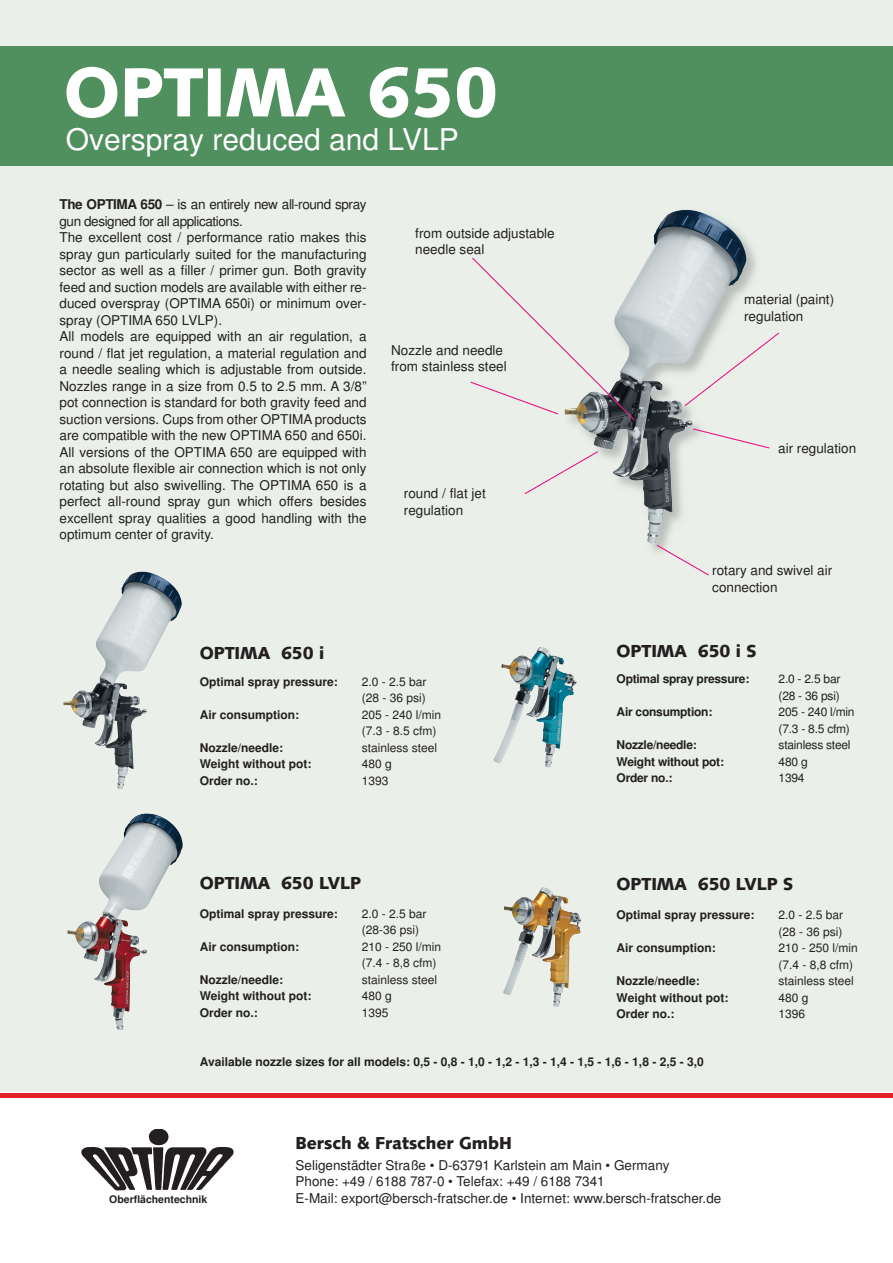
<style>
.page{position:relative;width:893px;height:1263px;background:#fff}
.page>*{position:absolute;margin:0;border:0;box-sizing:border-box;transform-origin:0 0}
.t1{font:72px "S840 Sans Heavy Regular";color:#fff}
.t2{font:30px "Sans";color:#fff}
.t3{font:18px "S840 Sans Heavy Regular";color:#231f20}
.t4{font:13.5px/16.5px "Sans";color:#231f20}
.t5{font:700 12px "Sans";color:#231f20}
.t6{font:12px/16.5px "Sans";color:#231f20}
.t7{font:700 12px "Sans";letter-spacing:-.02em;color:#231f20}
.t8{font:12px/16.5px "Sans";letter-spacing:-.02em;color:#231f20}
.t9{font:700 10.5px "Sans";color:#231f20}
.s1{font-weight:700}
</style>
<div class="page">
<div style="left:0;top:0;width:893px;height:1092px;background:#eaefe9"></div>
<hr style="left:0;top:1093px;width:893px;height:4px;background:#e62129">
<div style="left:0;top:47px;width:893px;height:119px;background:#508f5e"></div>
<img style="left:570px;top:242px;width:186px;height:310px">
<img style="left:614px;top:209px;width:133px;height:315px">
<svg style="left:693px;top:428px;width:76px;height:20px"></svg>
<svg style="left:685px;top:332px;width:94px;height:74px"></svg>
<svg style="left:657px;top:545px;width:52px;height:30px"></svg>
<svg style="left:471px;top:258px;width:164px;height:163px"></svg>
<img style="left:96px;top:571px;width:86px;height:213px">
<img style="left:493px;top:647px;width:84px;height:115px">
<img style="left:98px;top:813px;width:85px;height:204px">
<img style="left:504px;top:887px;width:77px;height:120px">
<img style="left:81px;top:1129px;width:153px;height:62px">
<svg style="left:525px;top:451px;width:73px;height:43px"></svg>
<h1 class="t1" style="left:64px;top:65px;width:436px">OPTIMA 650</h1>
<h2 class="t2" style="left:66px;top:128px;width:394px">Overspray reduced and LVLP</h2>
<p class="t4" style="left:60px;top:197px;width:309px"><span class="s1">The OPTIMA 650</span> – is an entirely new all-round spray gun designed for all applications.<br>The excellent cost / performance ratio makes this spray gun particularly suited for the manufacturing sector as well as a filler / primer gun. Both gravity feed and suction models are available with either re&shy;duced overspray (OPTIMA 650i) or minimum over&shy;spray (OPTIMA 650 LVLP).<br>All models are equipped with an air regulation, a round / flat jet regulation, a material regulation and a needle sealing which is adjustable from outside.<br>Nozzles range in a size from 0.5 to 2.5 mm. A 3/8” pot connection is standard for both gravity feed and suction versions. Cups from other OPTIMA products are compatible with the new OPTIMA 650 and 650i.<br>All versions of the OPTIMA 650 are equipped with an absolute flexible air connection which is not only rotating but also swivelling. The OPTIMA 650 is a perfect all-round spray gun which offers besides excellent spray qualities a good handling with the optimum center of gravity.</p>
<p class="t4" style="left:415px;top:226px;width:141px">from outside adjustable needle seal</p>
<p class="t4" style="left:391px;top:343px;width:117px">Nozzle and needle from stainless steel</p>
<p class="t4" style="left:404px;top:486px;width:83px">round / flat jet regulation</p>
<p class="t4" style="left:744px;top:292px;width:92px">material (paint) regulation</p>
<p class="t4" style="left:778px;top:441px;width:80px">air regulation</p>
<p class="t4" style="left:712px;top:563px;width:122px">rotary and swivel air connection</p>
<h3 class="t3" style="left:200px;top:646px;width:126px">OPTIMA 650 i</h3>
<h3 class="t3" style="left:617px;top:644px;width:141px">OPTIMA 650 i S</h3>
<p class="t5" style="left:200px;top:677px;width:140px">Optimal spray pressure:</p>
<p class="t6" style="left:362px;top:674px;width:66px">2.0 - 2.5 bar (28 - 36 psi)</p>
<p class="t5" style="left:200px;top:710px;width:101px">Air consumption:</p>
<p class="t6" style="left:362px;top:707px;width:81px">205 - 240 l/min (7.3 - 8.5 cfm)</p>
<p class="t5" style="left:200px;top:743px;width:85px">Nozzle/needle:</p>
<p class="t6" style="left:362px;top:740px;width:77px">stainless steel</p>
<p class="t5" style="left:200px;top:759px;width:113px">Weight without pot:</p>
<p class="t6" style="left:362px;top:757px;width:32px">480 g</p>
<p class="t5" style="left:200px;top:776px;width:60px">Order no.:</p>
<p class="t6" style="left:362px;top:773px;width:28px">1393</p>
<p class="t7" style="left:617px;top:674px;width:134px">Optimal spray pressure:</p>
<p class="t8" style="left:779px;top:672px;width:63px">2.0 - 2.5 bar (28 - 36 psi)</p>
<p class="t7" style="left:617px;top:707px;width:97px">Air consumption:</p>
<p class="t8" style="left:779px;top:705px;width:78px">205 - 240 l/min (7.3 - 8.5 cfm)</p>
<p class="t7" style="left:617px;top:740px;width:82px">Nozzle/needle:</p>
<p class="t8" style="left:779px;top:738px;width:73px">stainless steel</p>
<p class="t7" style="left:617px;top:757px;width:109px">Weight without pot:</p>
<p class="t6" style="left:779px;top:754px;width:31px">480 g</p>
<p class="t5" style="left:617px;top:773px;width:57px">Order no.:</p>
<p class="t6" style="left:779px;top:771px;width:27px">1394</p>
<h3 class="t3" style="left:200px;top:876px;width:163px">OPTIMA 650 LVLP</h3>
<h3 class="t3" style="left:617px;top:877px;width:178px">OPTIMA 650 LVLP S</h3>
<p class="t5" style="left:200px;top:909px;width:140px">Optimal spray pressure:</p>
<p class="t6" style="left:362px;top:906px;width:66px">2.0 - 2.5 bar (28-36 psi)</p>
<p class="t5" style="left:200px;top:942px;width:101px">Air consumption:</p>
<p class="t6" style="left:362px;top:939px;width:81px">210 - 250 l/min (7.4 - 8,8 cfm)</p>
<p class="t5" style="left:200px;top:975px;width:85px">Nozzle/needle:</p>
<p class="t6" style="left:362px;top:972px;width:77px">stainless steel</p>
<p class="t5" style="left:200px;top:991px;width:113px">Weight without pot:</p>
<p class="t6" style="left:362px;top:989px;width:32px">480 g</p>
<p class="t5" style="left:200px;top:1008px;width:60px">Order no.:</p>
<p class="t6" style="left:362px;top:1005px;width:28px">1395</p>
<p class="t5" style="left:617px;top:910px;width:140px">Optimal spray pressure:</p>
<p class="t6" style="left:779px;top:908px;width:66px">2.0 - 2.5 bar (28 - 36 psi)</p>
<p class="t5" style="left:617px;top:943px;width:101px">Air consumption:</p>
<p class="t6" style="left:779px;top:941px;width:81px">210 - 250 l/min (7.4 - 8,8 cfm)</p>
<p class="t5" style="left:617px;top:976px;width:85px">Nozzle/needle:</p>
<p class="t6" style="left:779px;top:974px;width:77px">stainless steel</p>
<p class="t5" style="left:617px;top:993px;width:113px">Weight without pot:</p>
<p class="t6" style="left:779px;top:990px;width:32px">480 g</p>
<p class="t5" style="left:617px;top:1009px;width:60px">Order no.:</p>
<p class="t6" style="left:779px;top:1007px;width:28px">1396</p>
<p class="t5" style="left:200px;top:1057px;width:505px">Available nozzle sizes for all models: 0,5 - 0,8 - 1,0 - 1,2 - 1,3 - 1,4 - 1,5 - 1,6 - 1,8 - 2,5 - 3,0</p>
<p class="t9" style="left:109px;top:1195px;width:100px">Oberflächentechnik</p>
<h3 class="t3" style="left:296px;top:1136px;width:218px">Bersch &amp; Fratscher GmbH</h3>
<p class="t4" style="left:296px;top:1158px;width:427px">Seligenstädter Straße • D-63791 Karlstein am Main • Germany<br>Phone: +49 / 6188 787-0 • Telefax: +49 / 6188 7341<br>E-Mail: export@bersch-fratscher.de • Internet: www.bersch-fratscher.de</p>
</div>
